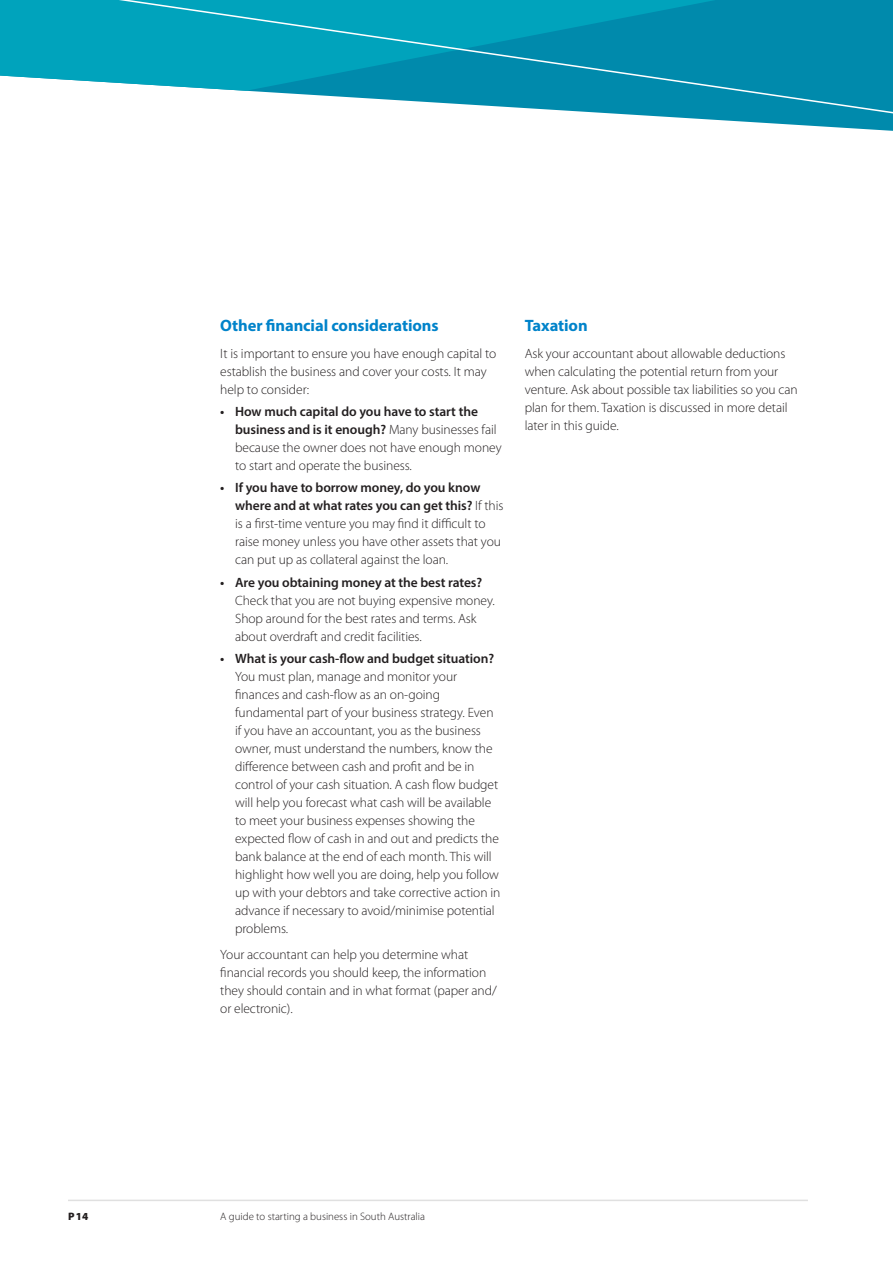
<style>
.page{position:relative;width:893px;height:1263px;background:#fff}
.page>*{position:absolute;margin:0;border:0;box-sizing:border-box;transform-origin:0 0}
.Sub_heading{font:700 16.5px "Myriad Pro";letter-spacing:-.005em;color:#0083ca}
.Body_Copy{font:300 13.5px/18px "Myriad Pro";letter-spacing:-.005em;color:#231f20}
.t1{font:300 10.8px "Myriad Pro";color:#231f20}
.t2{font:900 10.8px "Myriad Pro";color:#231f20}
.s1{font-weight:600}
</style>
<div class="page">
<svg style="left:0;top:0;width:893px;height:131px"></svg>
<hr style="left:68px;top:1199px;width:740px;height:2px;background:#e0e0e0">
<p class="Sub_heading" style="left:220px;top:315px;width:220px">Other financial considerations</p>
<p class="Body_Copy" style="left:220px;top:345px;width:278px">It is important to ensure you have enough capital to establish the business and cover your costs. It may help to consider:</p>
<p class="Body_Copy" style="left:235px;top:403px;width:268px;text-indent:-15px"><span class="s1">• How much capital do you have to start the business and is it enough?</span> Many businesses fail because the owner does not have enough money to start and operate the business.</p>
<p class="Body_Copy" style="left:235px;top:479px;width:270px;text-indent:-15px"><span class="s1">• If you have to borrow money, do you know where and at what rates you can get this?</span> If this is a first-time venture you may find it difficult to raise money unless you have other assets that you can put up as collateral against the loan.</p>
<p class="Body_Copy" style="left:235px;top:573px;width:261px;text-indent:-15px"><span class="s1">• Are you obtaining money at the best rates?<br></span>Check that you are not buying expensive money.<br>Shop around for the best rates and terms. Ask about overdraft and credit facilities.</p>
<p class="Body_Copy" style="left:235px;top:650px;width:267px;text-indent:-15px"><span class="s1">• What is your cash-flow and budget situation?<br></span>You must plan, manage and monitor your finances and cash-flow as an on-going fundamental part of your business strategy. Even if you have an accountant, you as the business owner, must understand the numbers, know the difference between cash and profit and be in control of your cash situation. A cash flow budget will help you forecast what cash will be available to meet your business expenses showing the expected flow of cash in and out and predicts the bank balance at the end of each month. This will highlight how well you are doing, help you follow up with your debtors and take corrective action in advance if necessary to avoid/minimise potential problems.</p>
<p class="Body_Copy" style="left:220px;top:946px;width:278px">Your accountant can help you determine what financial records you should keep, the information they should contain and in what format (paper and/ or electronic).</p>
<p class="Sub_heading" style="left:525px;top:315px;width:64px">Taxation</p>
<p class="Body_Copy" style="left:525px;top:345px;width:275px">Ask your accountant about allowable deductions when calculating the potential return from your venture. Ask about possible tax liabilities so you can plan for them. Taxation is discussed in more detail later in this guide.</p>
<p class="t2" style="left:68px;top:1210px;width:22px">P 14</p>
<p class="t1" style="left:220px;top:1210px;width:206px">A guide to starting a business in South Australia</p>
</div>
